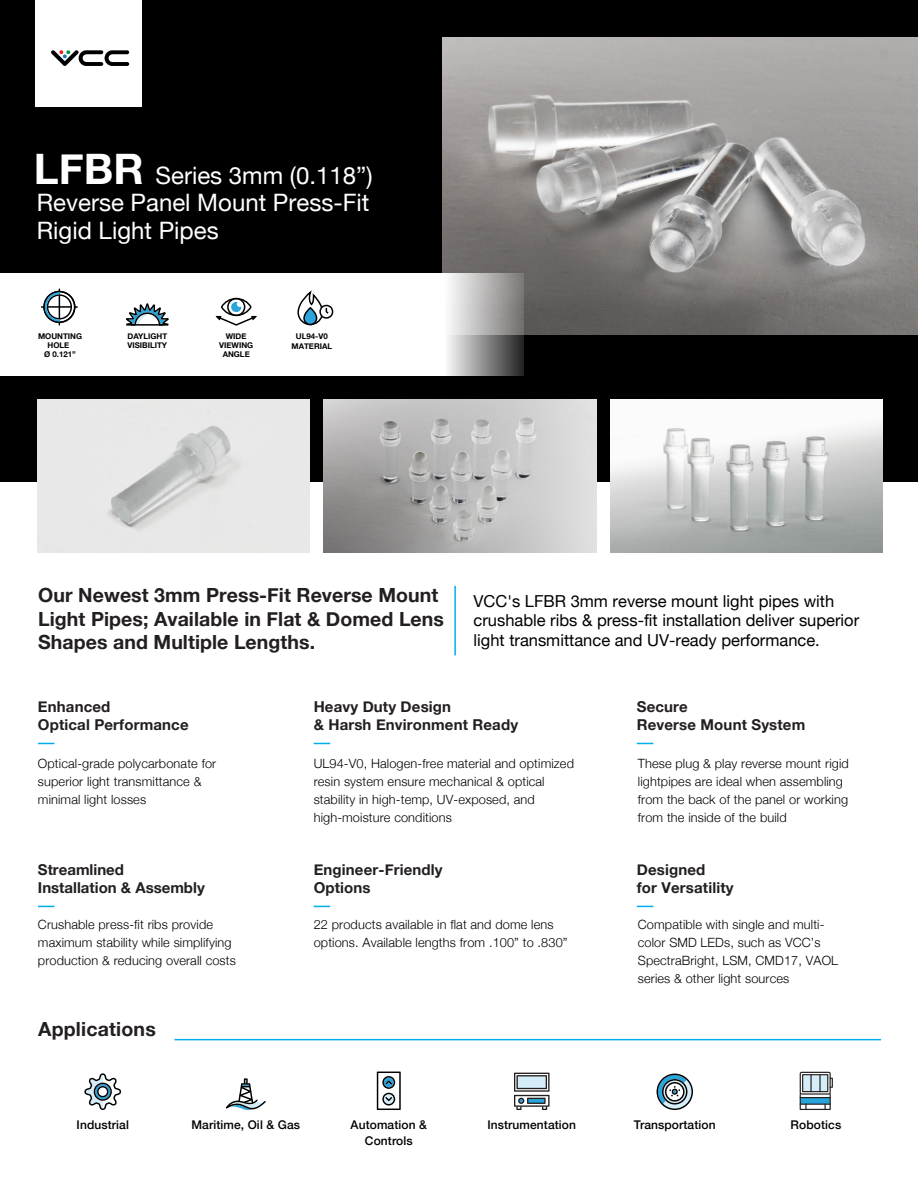
<style>
.page{position:relative;width:918px;height:1188px;background:#fff}
.page>*{position:absolute;margin:0;border:0;box-sizing:border-box;transform-origin:0 0}
.t1{font:24px/27.8px "Helvetica Neue";color:#fff}
.t2{font:700 19.5px/23.4px "Helvetica Neue";letter-spacing:.005em;color:#231f20}
.t3{font:16.5px/19.5px "Helvetica Neue";color:#000}
.t4{font:700 15px/18px "Helvetica Neue";letter-spacing:.01em;color:#231f20}
.t5{font:300 12.75px/18px "Helvetica Neue";letter-spacing:.01em;color:#000}
.t6{font:500 12px "Helvetica Neue";letter-spacing:.01em;color:#000}
.t7{font:700 7.95px/9px "Helvetica Neue";color:#000;text-align:center}
.s1{font-weight:700;font-size:42px}
</style>
<div class="page">
<div style="left:0;top:0;width:918px;height:481px;background:#000"></div>
<img style="left:443px;top:37px;width:475px;height:298px">
<img style="left:523px;top:279px;width:257px;height:148px">
<div style="left:36px;top:0;width:106px;height:106px;background:#fff"></div>
<svg style="left:51px;top:50px;width:78px;height:16px"></svg>
<hr style="left:174px;top:1039px;width:707px;height:1px;background:#00aeef">
<img style="left:37px;top:399px;width:273px;height:154px">
<img style="left:324px;top:399px;width:272px;height:154px">
<img style="left:610px;top:399px;width:273px;height:154px">
<hr style="left:454px;top:586px;width:2px;height:69px;background:#00aeef">
<svg style="left:38px;top:743px;width:17px;height:1px"></svg>
<svg style="left:637px;top:743px;width:16px;height:1px"></svg>
<svg style="left:38px;top:906px;width:17px;height:1px"></svg>
<svg style="left:314px;top:743px;width:16px;height:1px"></svg>
<svg style="left:314px;top:906px;width:16px;height:1px"></svg>
<svg style="left:637px;top:906px;width:16px;height:1px"></svg>
<div style="left:0;top:274px;width:443px;height:102px;background:#fff"></div>
<svg style="left:126px;top:303px;width:43px;height:23px"></svg>
<svg style="left:216px;top:297px;width:41px;height:29px"></svg>
<div style="left:47px;top:294px;width:25px;height:26px;border:2px solid #000;border-radius:50%"></div>
<div style="left:43px;top:291px;width:32px;height:32px;border:2px solid #000;border-radius:50%"></div>
<hr style="left:48px;top:306px;width:23px;height:2px;background:#000">
<svg style="left:42px;top:289px;width:18px;height:36px"></svg>
<svg style="left:297px;top:290px;width:36px;height:36px"></svg>
<div style="left:304px;top:308px;width:13px;height:17px;background:#2ba5dc;border-radius:6px"></div>
<div style="left:303px;top:308px;width:14px;height:17px;border:2px solid #000;border-radius:6px"></div>
<svg style="left:443px;top:274px;width:80px;height:102px;background:#acabaa"></svg>
<svg style="left:800px;top:1072px;width:33px;height:38px"></svg>
<svg style="left:657px;top:1074px;width:36px;height:36px"></svg>
<svg style="left:514px;top:1073px;width:36px;height:37px"></svg>
<svg style="left:377px;top:1072px;width:24px;height:38px"></svg>
<svg style="left:226px;top:1078px;width:40px;height:32px"></svg>
<svg style="left:84px;top:1073px;width:37px;height:37px"></svg>
<h1 class="t1" style="left:34px;top:163px;width:340px"><span class="s1">LFBR</span> Series 3mm (0.118”)<br>Reverse Panel Mount Press-Fit<br>Rigid Light Pipes</h1>
<p class="t7" style="left:38px;top:332px;width:46px">MOUNTING<br>HOLE<br>Ø 0.121”</p>
<p class="t7" style="left:292px;top:332px;width:42px;line-height:9.4px">UL94-V0<br>MATERIAL</p>
<p class="t7" style="left:127px;top:332px;width:41px;text-align:left">DAYLIGHT<br>VISIBILITY</p>
<p class="t7" style="left:219px;top:332px;width:36px">WIDE<br>VIEWING<br>ANGLE</p>
<h2 class="t2" style="left:38px;top:584px;width:407px">Our Newest 3mm Press-Fit Reverse Mount<br>Light Pipes; Available in Flat &amp; Domed Lens<br>Shapes and Multiple Lengths.</h2>
<p class="t3" style="left:474px;top:592px;width:387px">VCC's LFBR 3mm reverse mount light pipes with crushable ribs &amp; press-fit installation deliver superior light transmittance and UV-ready performance.</p>
<p class="t4" style="left:38px;top:698px;width:152px">Enhanced<br>Optical Performance</p>
<p class="t4" style="left:314px;top:698px;width:206px">Heavy Duty Design<br>&amp; Harsh Environment Ready</p>
<p class="t4" style="left:637px;top:698px;width:170px">Secure<br>Reverse Mount System</p>
<p class="t5" style="left:38px;top:753px;width:180px">Optical-grade polycarbonate for superior light transmittance &amp; minimal light losses</p>
<p class="t5" style="left:314px;top:753px;width:262px">UL94-V0, Halogen-free material and optimized resin system ensure mechanical &amp; optical stability in high-temp, UV-exposed, and high-moisture conditions</p>
<p class="t5" style="left:638px;top:753px;width:212px">These plug &amp; play reverse mount rigid lightpipes are ideal when assembling from the back of the panel or working from the inside of the build</p>
<p class="t4" style="left:38px;top:861px;width:168px">Streamlined<br>Installation &amp; Assembly</p>
<p class="t4" style="left:314px;top:861px;width:131px">Engineer-Friendly<br>Options</p>
<p class="t4" style="left:637px;top:861px;width:98px">Designed<br>for Versatility</p>
<p class="t5" style="left:38px;top:915px;width:199px">Crushable press-fit ribs provide maximum stability while simplifying production &amp; reducing overall costs</p>
<p class="t5" style="left:314px;top:915px;width:255px">22 products available in flat and dome lens options. Available lengths from .100” to .830”</p>
<p class="t5" style="left:638px;top:915px;width:202px">Compatible with single and multi&shy;color SMD LEDs, such as VCC’s<br>SpectraBright, LSM, CMD17, VAOL series &amp; other light sources</p>
<h2 class="t2" style="left:38px;top:1018px;width:119px">Applications</h2>
<p class="t6" style="left:77px;top:1115px;width:54px">Industrial</p>
<p class="t6" style="left:191px;top:1115px;width:110px">Maritime, Oil &amp; Gas</p>
<p class="t6" style="left:351px;top:1115px;width:78px">Automation &amp;</p>
<p class="t6" style="left:487px;top:1115px;width:90px">Instrumentation</p>
<p class="t6" style="left:634px;top:1115px;width:83px">Transportation</p>
<p class="t6" style="left:791px;top:1115px;width:52px">Robotics</p>
<p class="t6" style="left:365px;top:1131px;width:49px">Controls</p>
</div>
